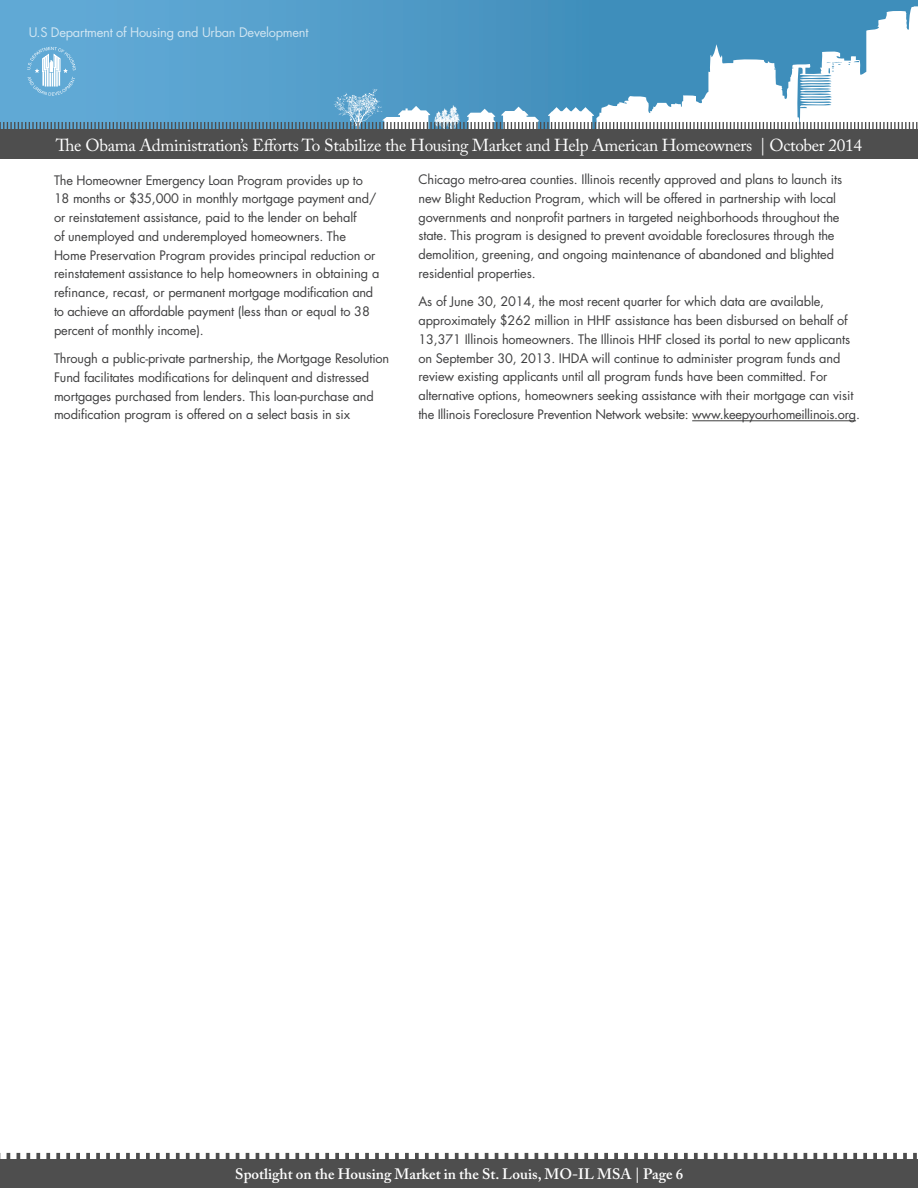
<style>
.page{position:relative;width:918px;height:1188px;background:#fff}
.page>*{position:absolute;margin:0;border:0;box-sizing:border-box;transform-origin:0 0}
.t1{font:17.25px "Adobe Caslon Pro";letter-spacing:-.02em;color:#fff}
.t2{font:600 15px "Adobe Caslon Pro";color:#fff}
.t3{font:13.05px "Helvetica Neue";letter-spacing:.01em;color:#fff}
.t4{font:12.9px "Futura";letter-spacing:-.02em;color:#fff}
.body_copy{font:12.75px/18.8px "Futura";letter-spacing:-.01em;color:#3e3e3f}
</style>
<div class="page">
<div style="left:0;top:0;width:918px;height:159px;background:linear-gradient(to right,#62aad6,#3687b4)"></div>
<svg style="left:596px;top:6px;width:322px;height:41px;background:#549bc2"></svg>
<div style="left:0;top:130px;width:918px;height:29px;background:#4e4e4e"></div>
<svg style="left:0;top:1152px;width:917px;height:7px"></svg>
<div style="left:0;top:1159px;width:918px;height:29px;background:#4e4e4e"></div>
<svg style="left:0;top:47px;width:918px;height:83px"></svg>
<hr style="left:692px;top:420px;width:164px;height:1px;background:#3e3e3f">
<p class="t4" style="left:28px;top:23px;width:282px">U.S Department of Housing and Urban Development</p>
<p class="t3" style="left:159px;top:135px;width:599px">U.S. Department of Housing and Urban Development | Office of Policy Development and Research</p>
<h1 class="t1" style="left:56px;top:135px;width:808px">The Obama Administration’s Efforts To Stabilize the Housing Market and Help American Homeowners | October 2014</h1>
<p class="body_copy" style="left:54px;top:170px;width:327px">The Homeowner Emergency Loan Program provides up to 18 months or $35,000 in monthly mortgage payment and/ or reinstatement assistance, paid to the lender on behalf<br>of unemployed and underemployed homeowners. The Home Preservation Program provides principal reduction or reinstatement assistance to help homeowners in obtaining a refinance, recast, or permanent mortgage modification and to achieve an affordable payment (less than or equal to 38 percent of monthly income).</p>
<p class="body_copy" style="left:54px;top:349px;width:337px">Through a public-private partnership, the Mortgage Resolution Fund facilitates modifications for delinquent and distressed mortgages purchased from lenders. This loan-purchase and modification program is offered on a select basis in six</p>
<p class="body_copy" style="left:418px;top:170px;width:425px">Chicago metro-area counties. Illinois recently approved and plans to launch its new Blight Reduction Program, which will be offered in partnership with local governments and nonprofit partners in targeted neighborhoods throughout the state. This program is designed to prevent avoidable foreclosures through the demolition, greening, and ongoing maintenance of abandoned and blighted residential properties.</p>
<p class="body_copy" style="left:418px;top:292px;width:443px">As of June 30, 2014, the most recent quarter for which data are available, approximately $262 million in HHF assistance has been disbursed on behalf of 13,371 Illinois homeowners. The Illinois HHF closed its portal to new applicants on September 30, 2013. IHDA will continue to administer program funds and review existing applicants until all program funds have been committed. For alternative options, homeowners seeking assistance with their mortgage can visit the Illinois Foreclosure Prevention Network website: www.keepyourhomeillinois.org.</p>
<p class="t2" style="left:235px;top:1165px;width:450px">Spotlight on the Housing Market in the St. Louis, MO-IL MSA | Page 6</p>
</div>
